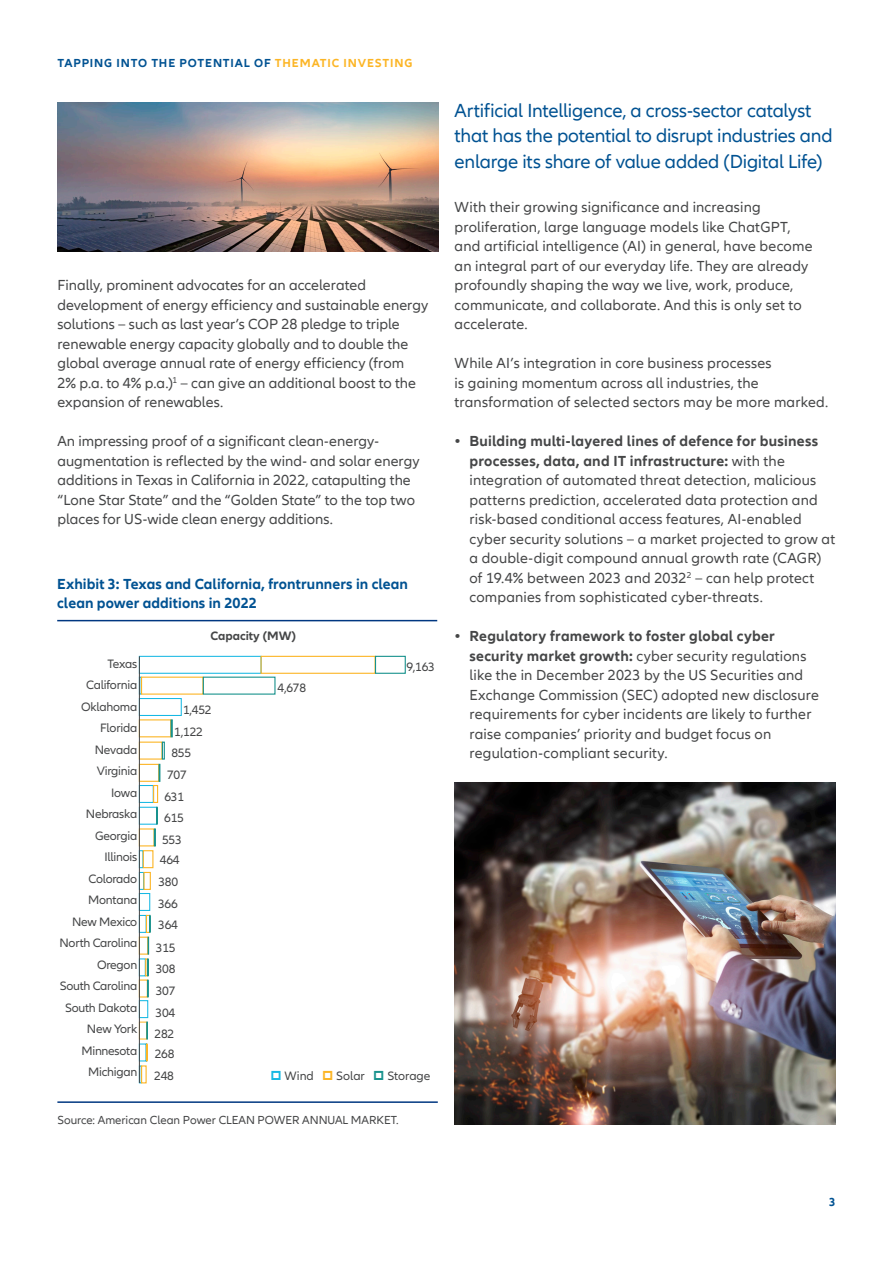
<style>
.page{position:relative;width:893px;height:1263px;background:#fff}
.page>*{position:absolute;margin:0;border:0;box-sizing:border-box;transform-origin:0 0}
.Headline_3{font:19.5px/25.3px "Allianz Neo";letter-spacing:-.01em;color:#015292}
.Headline_4{font:15px/19.5px "Allianz Neo";letter-spacing:.01em;color:#454647}
.Copy{font:15px/19.5px "Allianz Neo";letter-spacing:.015em;color:#454647}
.Headline_4-2{font:700 15px/19.5px "Allianz Neo";letter-spacing:.005em;color:#015292}
.t1{font:12.6px/21.5px "Allianz Neo";letter-spacing:-.02em;color:#454647}
.t2{font:700 12.6px "Allianz Neo";color:#454647}
.t3{font:12.6px "Allianz Neo";color:#454647}
.t4{font:12px "Allianz Neo";color:#454647}
.t5{font:700 12px "Allianz Neo";letter-spacing:.075em;color:#015292}
.s1{color:#fcb525}
.s2{font-weight:700}
</style>
<div class="page">
<hr style="left:58px;top:1101px;width:379px;height:2px;background:#003781">
<hr style="left:57px;top:620px;width:380px;height:1px;background:#003781">
<div style="left:139px;top:656px;width:123px;height:18px;border:1px solid #16b8e3"></div>
<div style="left:260px;top:656px;width:116px;height:18px;border:1px solid #fcb525"></div>
<div style="left:375px;top:656px;width:31px;height:18px;border:1px solid #18928d"></div>
<div style="left:141px;top:677px;width:62px;height:18px;border:1px solid #fcb525"></div>
<div style="left:139px;top:698px;width:43px;height:18px;border:1px solid #16b8e3"></div>
<svg style="left:171px;top:719px;width:2px;height:18px"></svg>
<div style="left:162px;top:741px;width:3px;height:19px;border:1px solid #18928d"></div>
<div style="left:139px;top:764px;width:20px;height:18px;border:1px solid #fcb525"></div>
<svg style="left:159px;top:764px;width:1px;height:18px"></svg>
<div style="left:139px;top:785px;width:15px;height:18px;border:1px solid #16b8e3"></div>
<div style="left:153px;top:785px;width:5px;height:18px;border:1px solid #fcb525"></div>
<div style="left:139px;top:807px;width:18px;height:18px;border:1px solid #16b8e3"></div>
<svg style="left:154px;top:807px;width:4px;height:39px"></svg>
<div style="left:143px;top:850px;width:10px;height:18px;border:1px solid #fcb525"></div>
<div style="left:143px;top:872px;width:8px;height:18px;border:1px solid #fcb525"></div>
<div style="left:139px;top:893px;width:11px;height:18px;border:1px solid #16b8e3"></div>
<div style="left:139px;top:915px;width:8px;height:18px;border:1px solid #16b8e3"></div>
<div style="left:146px;top:915px;width:4px;height:18px;border:1px solid #fcb525"></div>
<div style="left:145px;top:958px;width:3px;height:18px;border:1px solid #fcb525"></div>
<svg style="left:147px;top:915px;width:4px;height:82px"></svg>
<div style="left:139px;top:1000px;width:9px;height:18px;border:1px solid #16b8e3"></div>
<svg style="left:146px;top:1021px;width:2px;height:40px"></svg>
<div style="left:141px;top:1065px;width:6px;height:18px;border:1px solid #fcb525"></div>
<hr style="left:139px;top:656px;width:1px;height:427px;background:#454647">
<img style="left:57px;top:102px;width:381px;height:150px">
<img style="left:455px;top:783px;width:381px;height:341px">
<p class="t5" style="left:57px;top:56px;width:357px">TAPPING INTO THE POTENTIAL OF <span class="s1">THEMATIC INVESTING</span></p>
<p class="Headline_4" style="left:57px;top:276px;width:372px">Finally, prominent advocates for an accelerated development of energy efficiency and sustainable energy solutions – such as last year’s COP 28 pledge to triple renewable energy capacity globally and to double the global average annual rate of energy efficiency (from<br>2% p.a. to 4% p.a.)<sup>1</sup> – can give an additional boost to the expansion of renewables.</p>
<p class="Headline_4" style="left:57px;top:432px;width:364px">An impressing proof of a significant clean-energy&shy;augmentation is reflected by the wind- and solar energy additions in Texas in California in 2022, catapulting the “Lone Star State” and the “Golden State” to the top two places for US-wide clean energy additions.</p>
<p class="Headline_4-2" style="left:57px;top:574px;width:352px">Exhibit 3: Texas and California, frontrunners in clean clean power additions in 2022</p>
<p class="t1" style="left:60px;top:653px;width:79px;text-align:right">Texas<br>California<br>Oklahoma<br>Florida<br>Nevada<br>Virginia<br>Iowa<br>Nebraska<br>Georgia<br>Illinois<br>Colorado<br>Montana<br>New Mexico<br>North Carolina<br>Oregon<br>South Carolina<br>South Dakota<br>New York<br>Minnesota<br>Michigan</p>
<p class="t2" style="left:210px;top:628px;width:87px">Capacity (MW)</p>
<p class="t1" style="left:277px;top:677px;width:30px">4,678</p>
<p class="t1" style="left:406px;top:656px;width:30px">9,163</p>
<p class="t1" style="left:183px;top:699px;width:30px">1,452</p>
<p class="t1" style="left:174px;top:721px;width:30px">1,122</p>
<p class="t1" style="left:171px;top:742px;width:21px">855</p>
<p class="t1" style="left:167px;top:764px;width:21px">707</p>
<p class="t1" style="left:164px;top:786px;width:21px">631</p>
<p class="t1" style="left:162px;top:807px;width:23px;line-height:22.2px">615<br>553</p>
<p class="t1" style="left:158px;top:849px;width:23px">464<br>380<br>366<br>364</p>
<p class="t1" style="left:156px;top:938px;width:21px;line-height:20.7px">315<br>308</p>
<p class="t1" style="left:154px;top:981px;width:23px;text-align:justify">307<br>304<br>282<br>268<br>248</p>
<p class="t1" style="left:285px;top:1065px;width:31px">Wind</p>
<p class="t1" style="left:336px;top:1065px;width:30px">Solar</p>
<p class="t3" style="left:387px;top:1068px;width:45px">Storage</p>
<p class="t4" style="left:58px;top:1113px;width:343px">Source: American Clean Power CLEAN POWER ANNUAL MARKET.</p>
<p class="Headline_3" style="left:455px;top:98px;width:380px">Artificial Intelligence, a cross-sector catalyst that has the potential to disrupt industries and enlarge its share of value added (Digital Life)</p>
<p class="Copy" style="left:455px;top:198px;width:359px">With their growing significance and increasing proliferation, large language models like ChatGPT, and artificial intelligence (AI) in general, have become an integral part of our everyday life. They are already profoundly shaping the way we live, work, produce, communicate, and collaborate. And this is only set to accelerate.</p>
<p class="Copy" style="left:455px;top:354px;width:375px">While AI’s integration in core business processes<br>is gaining momentum across all industries, the transformation of selected sectors may be more marked.</p>
<p class="Headline_4" style="left:469px;top:432px;width:367px;text-indent:-15px"><span class="s2">• Building multi-layered lines of defence for business processes, data, and IT infrastructure:</span> with the integration of automated threat detection, malicious patterns prediction, accelerated data protection and risk-based conditional access features, AI-enabled cyber security solutions – a market projected to grow at a double-digit compound annual growth rate (CAGR) of 19.4% between 2023 and 2032<sup>2</sup> – can help protect companies from sophisticated cyber-threats.</p>
<p class="Headline_4" style="left:469px;top:627px;width:351px;text-indent:-15px"><span class="s2">• Regulatory framework to foster global cyber security market growth:</span> cyber security regulations like the in December 2023 by the US Securities and Exchange Commission (SEC) adopted new disclosure requirements for cyber incidents are likely to further raise companies’ priority and budget focus on regulation-compliant security.</p>
<p class="t5" style="left:829px;top:1194px;width:8px">3</p>
</div>
